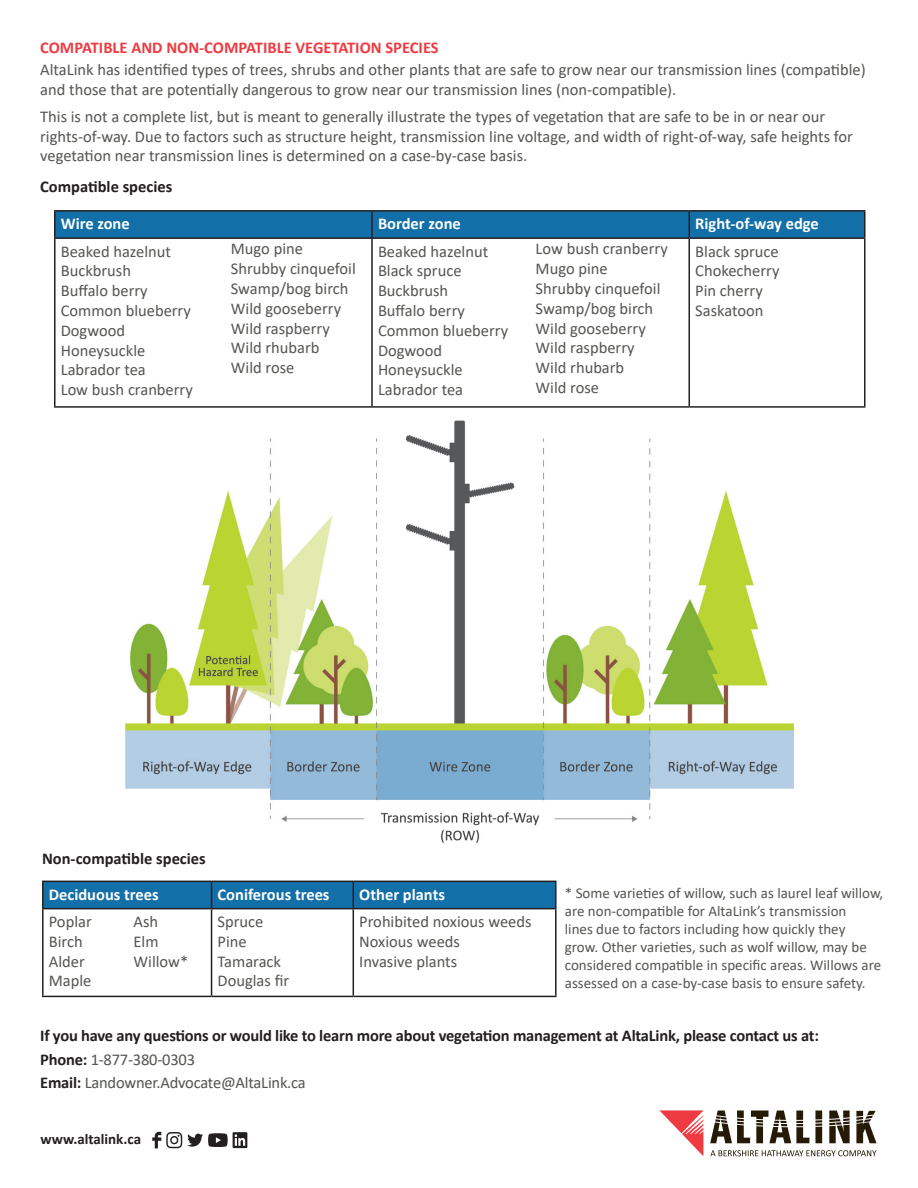
<style>
.page{position:relative;width:918px;height:1188px;background:#fff}
.page>*{position:absolute;margin:0;border:0;box-sizing:border-box;transform-origin:0 0}
.cal_date{font:16.5px/19.8px "Calibri";color:#535651}
.cal_date-2{font:700 16.5px "Calibri";letter-spacing:-.015em;color:#231f20}
.t1{font:700 16.5px "Calibri";color:#fff}
.cal_date-3{font:700 16.5px "Calibri";color:#ee3a41}
.cal_date-4{font:15px/18px "Calibri";color:#535651}
.cal_date-5{font:700 15px "Calibri";color:#231f20}
.s1{font-weight:700;color:#231f20}
</style>
<div class="page">
<svg style="left:710px;top:1111px;width:99px;height:32px"></svg>
<svg style="left:815px;top:1111px;width:7px;height:32px"></svg>
<svg style="left:829px;top:1111px;width:21px;height:32px"></svg>
<svg style="left:856px;top:1111px;width:21px;height:32px"></svg>
<svg style="left:659px;top:1110px;width:44px;height:46px"></svg>
<svg style="left:710px;top:1150px;width:166px;height:6px"></svg>
<svg style="left:152px;top:1132px;width:95px;height:16px"></svg>
<hr style="left:42px;top:881px;width:170px;height:1px;background:#231f20">
<hr style="left:42px;top:882px;width:2px;height:26px;background:#231f20">
<hr style="left:353px;top:881px;width:204px;height:1px;background:#231f20">
<svg style="left:43px;top:881px;width:512px;height:27px;background:#126aa0"></svg>
<hr style="left:555px;top:882px;width:2px;height:26px;background:#231f20">
<hr style="left:42px;top:908px;width:170px;height:1px;background:#231f20">
<hr style="left:42px;top:909px;width:2px;height:87px;background:#231f20">
<hr style="left:212px;top:908px;width:141px;height:1px;background:#231f20">
<hr style="left:211px;top:909px;width:1px;height:87px;background:#231f20">
<hr style="left:353px;top:908px;width:204px;height:1px;background:#231f20">
<hr style="left:353px;top:909px;width:1px;height:87px;background:#231f20">
<hr style="left:555px;top:909px;width:2px;height:87px;background:#231f20">
<hr style="left:42px;top:996px;width:170px;height:1px;background:#231f20">
<hr style="left:212px;top:996px;width:141px;height:1px;background:#231f20">
<hr style="left:353px;top:996px;width:204px;height:1px;background:#231f20">
<div style="left:56px;top:212px;width:808px;height:25px;background:#126fa7"></div>
<hr style="left:54px;top:210px;width:318px;height:2px;background:#231f20">
<hr style="left:54px;top:212px;width:2px;height:25px;background:#231f20">
<hr style="left:372px;top:210px;width:317px;height:2px;background:#231f20">
<hr style="left:371px;top:212px;width:2px;height:25px;background:#231f20">
<hr style="left:689px;top:210px;width:177px;height:2px;background:#231f20">
<hr style="left:688px;top:212px;width:2px;height:25px;background:#231f20">
<hr style="left:864px;top:212px;width:2px;height:25px;background:#231f20">
<hr style="left:54px;top:237px;width:318px;height:2px;background:#231f20">
<hr style="left:54px;top:239px;width:2px;height:167px;background:#231f20">
<hr style="left:372px;top:237px;width:317px;height:2px;background:#231f20">
<hr style="left:371px;top:239px;width:2px;height:167px;background:#231f20">
<hr style="left:689px;top:237px;width:177px;height:2px;background:#231f20">
<hr style="left:688px;top:239px;width:2px;height:167px;background:#231f20">
<hr style="left:864px;top:239px;width:2px;height:167px;background:#231f20">
<hr style="left:54px;top:406px;width:318px;height:2px;background:#231f20">
<hr style="left:372px;top:406px;width:317px;height:2px;background:#231f20">
<hr style="left:689px;top:406px;width:177px;height:2px;background:#231f20">
<img style="left:125px;top:420px;width:668px;height:423px">
<p class="cal_date-3" style="left:40px;top:36px;width:400px">COMPATIBLE AND NON-COMPATIBLE VEGETATION SPECIES</p>
<p class="cal_date" style="left:40px;top:60px;width:827px">AltaLink has identified types of trees, shrubs and other plants that are safe to grow near our transmission lines (compatible) and those that are potentially dangerous to grow near our transmission lines (non-compatible).</p>
<p class="cal_date" style="left:40px;top:106px;width:814px">This is not a complete list, but is meant to generally illustrate the types of vegetation that are safe to be in or near our rights-of-way. Due to factors such as structure height, transmission line voltage, and width of right-of-way, safe heights for vegetation near transmission lines is determined on a case-by-case basis.</p>
<p class="cal_date-2" style="left:40px;top:174px;width:134px">Compatible species</p>
<p class="t1" style="left:61px;top:212px;width:71px">Wire zone</p>
<p class="t1" style="left:378px;top:212px;width:84px">Border zone</p>
<p class="t1" style="left:695px;top:212px;width:125px">Right-of-way edge</p>
<p class="cal_date" style="left:61px;top:241px;width:112px">Beaked hazelnut</p>
<p class="cal_date" style="left:61px;top:261px;width:72px">Buckbrush</p>
<p class="cal_date" style="left:61px;top:280px;width:89px">Buffalo berry</p>
<p class="cal_date" style="left:61px;top:300px;width:132px">Common blueberry</p>
<p class="cal_date" style="left:61px;top:320px;width:66px">Dogwood</p>
<p class="cal_date" style="left:61px;top:340px;width:86px">Honeysuckle</p>
<p class="cal_date" style="left:61px;top:360px;width:87px">Labrador tea</p>
<p class="cal_date" style="left:61px;top:379px;width:134px">Low bush cranberry</p>
<p class="cal_date" style="left:536px;top:239px;width:134px">Low bush cranberry</p>
<p class="cal_date" style="left:536px;top:258px;width:74px">Mugo pine</p>
<p class="cal_date" style="left:536px;top:278px;width:126px">Shrubby cinquefoil</p>
<p class="cal_date" style="left:536px;top:298px;width:119px">Swamp/bog birch</p>
<p class="cal_date" style="left:536px;top:318px;width:112px">Wild gooseberry</p>
<p class="cal_date" style="left:536px;top:338px;width:101px">Wild raspberry</p>
<p class="cal_date" style="left:536px;top:357px;width:90px">Wild rhubarb</p>
<p class="cal_date" style="left:536px;top:377px;width:65px">Wild rose</p>
<p class="cal_date" style="left:231px;top:239px;width:74px">Mugo pine</p>
<p class="cal_date" style="left:231px;top:258px;width:126px">Shrubby cinquefoil</p>
<p class="cal_date" style="left:231px;top:278px;width:119px">Swamp/bog birch</p>
<p class="cal_date" style="left:231px;top:298px;width:112px">Wild gooseberry</p>
<p class="cal_date" style="left:231px;top:318px;width:101px">Wild raspberry</p>
<p class="cal_date" style="left:231px;top:338px;width:90px">Wild rhubarb</p>
<p class="cal_date" style="left:231px;top:357px;width:65px">Wild rose</p>
<p class="cal_date" style="left:378px;top:241px;width:112px">Beaked hazelnut</p>
<p class="cal_date" style="left:378px;top:261px;width:85px">Black spruce</p>
<p class="cal_date" style="left:378px;top:280px;width:72px">Buckbrush</p>
<p class="cal_date" style="left:378px;top:300px;width:89px">Buffalo berry</p>
<p class="cal_date" style="left:378px;top:320px;width:132px">Common blueberry</p>
<p class="cal_date" style="left:378px;top:340px;width:66px">Dogwood</p>
<p class="cal_date" style="left:378px;top:360px;width:86px">Honeysuckle</p>
<p class="cal_date" style="left:378px;top:379px;width:87px">Labrador tea</p>
<p class="cal_date" style="left:695px;top:241px;width:85px">Black spruce</p>
<p class="cal_date" style="left:695px;top:261px;width:86px">Chokecherry</p>
<p class="cal_date" style="left:695px;top:280px;width:69px">Pin cherry</p>
<p class="cal_date" style="left:695px;top:300px;width:70px">Saskatoon</p>
<p class="cal_date-2" style="left:42px;top:847px;width:165px">Non-compatible species</p>
<p class="t1" style="left:49px;top:883px;width:111px">Deciduous trees</p>
<p class="t1" style="left:218px;top:883px;width:114px">Coniferous trees</p>
<p class="t1" style="left:359px;top:883px;width:87px">Other plants</p>
<p class="cal_date" style="left:49px;top:911px;width:44px">Poplar</p>
<p class="cal_date" style="left:49px;top:931px;width:35px">Birch</p>
<p class="cal_date" style="left:49px;top:951px;width:37px">Alder</p>
<p class="cal_date" style="left:49px;top:971px;width:44px">Maple</p>
<p class="cal_date" style="left:134px;top:911px;width:26px">Ash</p>
<p class="cal_date" style="left:134px;top:931px;width:27px">Elm</p>
<p class="cal_date" style="left:134px;top:951px;width:56px">Willow*</p>
<p class="cal_date" style="left:359px;top:911px;width:174px">Prohibited noxious weeds</p>
<p class="cal_date" style="left:359px;top:931px;width:102px">Noxious weeds</p>
<p class="cal_date" style="left:359px;top:951px;width:99px">Invasive plants</p>
<p class="cal_date" style="left:218px;top:911px;width:47px">Spruce</p>
<p class="cal_date" style="left:218px;top:931px;width:31px">Pine</p>
<p class="cal_date" style="left:218px;top:951px;width:65px">Tamarack</p>
<p class="cal_date" style="left:218px;top:971px;width:73px">Douglas fir</p>
<p class="cal_date-4" style="left:565px;top:883px;width:320px">* Some varieties of willow, such as laurel leaf willow, are non-compatible for AltaLink’s transmission<br>lines due to factors including how quickly they<br>grow. Other varieties, such as wolf willow, may be considered compatible in specific areas. Willows are assessed on a case-by-case basis to ensure safety.</p>
<p class="cal_date-2" style="left:40px;top:1024px;width:780px">If you have any questions or would like to learn more about vegetation management at AltaLink, please contact us at:</p>
<p class="cal_date" style="left:40px;top:1049px;width:156px"><span class="s1">Phone:</span> 1-877-380-0303</p>
<p class="cal_date" style="left:40px;top:1072px;width:267px"><span class="s1">Email:</span> Landowner.Advocate@AltaLink.ca</p>
<p class="cal_date-5" style="left:40px;top:1129px;width:102px">www.altalink.ca</p>
</div>
